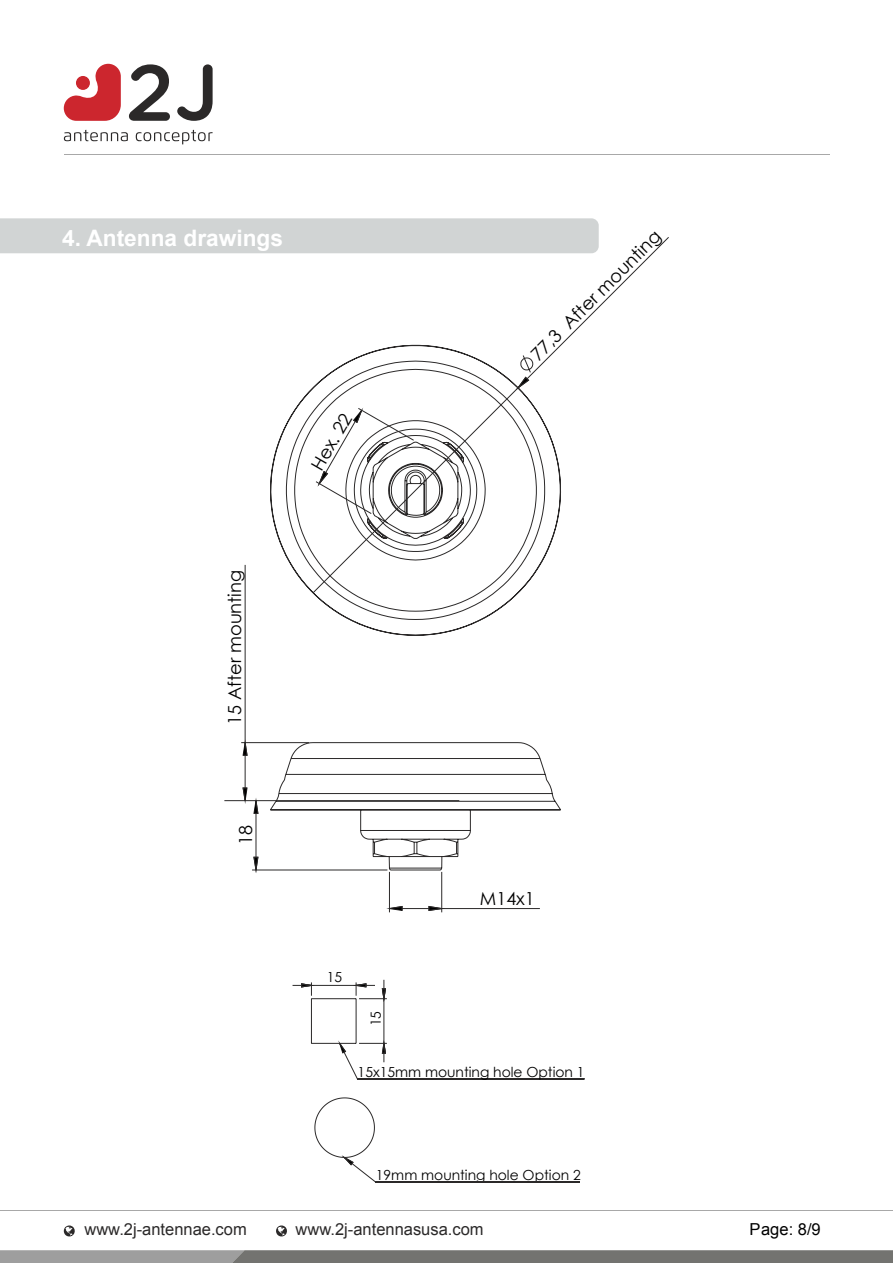
<style>
.page{position:relative;width:893px;height:1263px;background:#fff}
.page>*{position:absolute;margin:0;border:0;box-sizing:border-box;transform-origin:0 0}
.t1{font:700 22.65px "Arial";color:#fff}
.t2{font:18px "Century Gothic";color:#000}
.t3{font:16.5px "Arial";color:#2b2929}
.t4{font:16.5px "Arial";color:#000}
.t5{font:13.95px "Century Gothic";color:#000}
</style>
<div class="page">
<svg style="left:0;top:1250px;width:893px;height:13px;background:#80807e"></svg>
<hr style="left:0;top:1210px;width:893px;height:1px;background:#a8a8a8">
<svg style="left:63px;top:1225px;width:12px;height:11px"></svg>
<svg style="left:276px;top:1225px;width:11px;height:11px"></svg>
<svg style="left:64px;top:130px;width:64px;height:11px"></svg>
<svg style="left:136px;top:130px;width:77px;height:14px"></svg>
<svg style="left:129px;top:64px;width:41px;height:57px"></svg>
<svg style="left:177px;top:64px;width:36px;height:57px"></svg>
<svg style="left:64px;top:64px;width:57px;height:57px"></svg>
<div style="left:76px;top:76px;width:14px;height:14px;background:#cc262e;border-radius:50%"></div>
<hr style="left:64px;top:154px;width:765px;height:1px;background:#a8a8a8">
<div style="left:0;top:218px;width:599px;height:35px;background:#d1d4d4"></div>
<hr style="left:224px;top:800px;width:235px;height:1px;background:#2b2929">
<hr style="left:241px;top:742px;width:68px;height:1px;background:#2b2929">
<hr style="left:245px;top:565px;width:1px;height:178px;background:#2b2929">
<hr style="left:252px;top:870px;width:135px;height:1px;background:#2b2929">
<hr style="left:389px;top:872px;width:1px;height:40px;background:#2b2929">
<hr style="left:441px;top:872px;width:1px;height:40px;background:#2b2929">
<hr style="left:442px;top:908px;width:98px;height:1px;background:#2b2929">
<svg style="left:312px;top:236px;width:357px;height:110px"></svg>
<svg style="left:242px;top:742px;width:17px;height:129px"></svg>
<svg style="left:390px;top:906px;width:53px;height:5px"></svg>
<svg style="left:269px;top:742px;width:292px;height:129px"></svg>
<svg style="left:270px;top:344px;width:291px;height:292px"></svg>
<svg style="left:293px;top:980px;width:292px;height:202px"></svg>
<h1 class="t1" style="left:62px;top:230px;width:222px">4. Antenna drawings</h1>
<p class="t2" style="left:228px;top:725px;width:157px;rotate:-90deg">15 After mounting</p>
<p class="t2" style="left:310px;top:465px;width:64px;rotate:-60deg">Hex. 22</p>
<p class="t2" style="left:529px;top:352px;width:177px;rotate:-45deg">77,3 After mounting</p>
<p class="t2" style="left:239px;top:845px;width:21px;rotate:-90deg">18</p>
<p class="t2" style="left:480px;top:891px;width:56px">M14x1</p>
<p class="t5" style="left:327px;top:972px;width:17px">15</p>
<p class="t5" style="left:370px;top:1026px;width:17px;rotate:-90deg">15</p>
<p class="t5" style="left:358px;top:1066px;width:228px">15x15mm mounting hole Option 1</p>
<p class="t5" style="left:376px;top:1169px;width:206px">19mm mounting hole Option 2</p>
<p class="t3" style="left:84px;top:1223px;width:164px">www.2j-antennae.com</p>
<p class="t3" style="left:296px;top:1223px;width:189px">www.2j-antennasusa.com</p>
<p class="t4" style="left:749px;top:1223px;width:73px">Page: 8/9</p>
</div>
